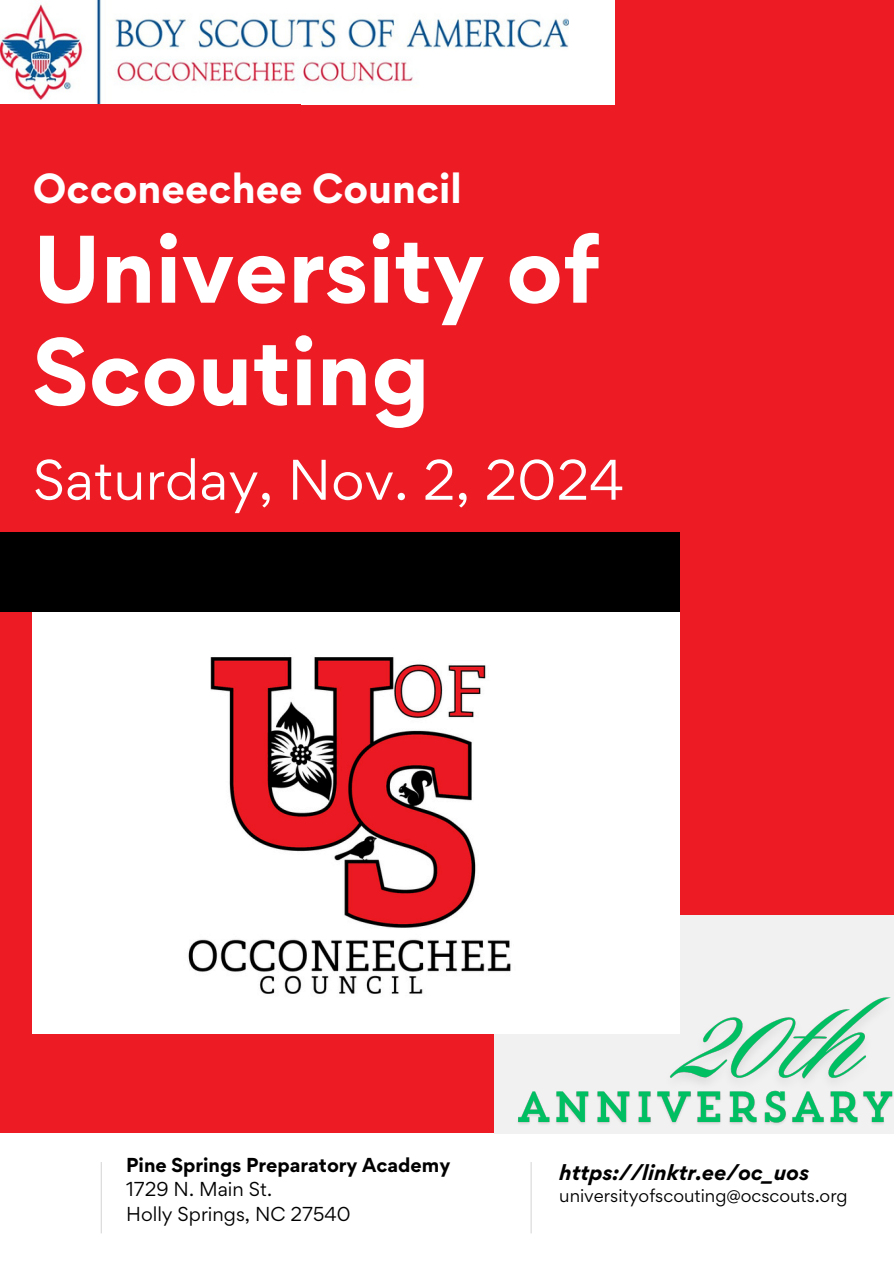
<style>
.page{position:relative;width:894px;height:1264px;background:#fff}
.page>*{position:absolute;margin:0;border:0;box-sizing:border-box;transform-origin:0 0}
.t1{font:700 85.5px/102.3px "Gordita";color:#fff}
.t2{font:51px "Gordita";color:#fff}
.t3{font:700 37.5px "Gordita";color:#fff}
.t4{font:italic 700 19.5px "Gordita";color:#000}
.t5{font:18px "Gordita";color:#000}
.t6{font:700 18px "Gordita";color:#000}
.t7{font:16.5px "Gordita";color:#000}
</style>
<div class="page">
<div style="left:0;top:0;width:893px;height:1132px;background:#ec1b24"></div>
<div style="left:493px;top:915px;width:400px;height:218px;background:#f1f1f1"></div>
<img style="left:33px;top:612px;width:646px;height:421px">
<hr style="left:530px;top:1161px;width:1px;height:72px;background:#d8d8d8">
<hr style="left:101px;top:1161px;width:1px;height:72px;background:#d8d8d8">
<div style="left:0;top:533px;width:679px;height:79px;background:#000"></div>
<div style="left:300px;top:0;width:314px;height:104px;background:#fff"></div>
<img style="left:0;top:0;width:568px;height:104px">
<img style="left:654px;top:957px;width:239px;height:177px">
<img style="left:518px;top:1087px;width:375px;height:46px">
<h2 class="t3" style="left:33px;top:163px;width:430px">Occoneechee Council</h2>
<h3 class="t1" style="left:33px;top:217px;width:568px">University of<br>Scouting</h3>
<p class="t2" style="left:33px;top:445px;width:592px">Saturday, Nov. 2, 2024</p>
<p class="t6" style="left:126px;top:1152px;width:325px">Pine Springs Preparatory Academy</p>
<p class="t5" style="left:126px;top:1177px;width:147px">1729 N. Main St.</p>
<p class="t5" style="left:126px;top:1201px;width:226px">Holly Springs, NC 27540</p>
<h6 class="t4" style="left:559px;top:1159px;width:251px">https://linktr.ee/oc_uos</h6>
<p class="t7" style="left:559px;top:1184px;width:290px">universityofscouting@ocscouts.org</p>
</div>
